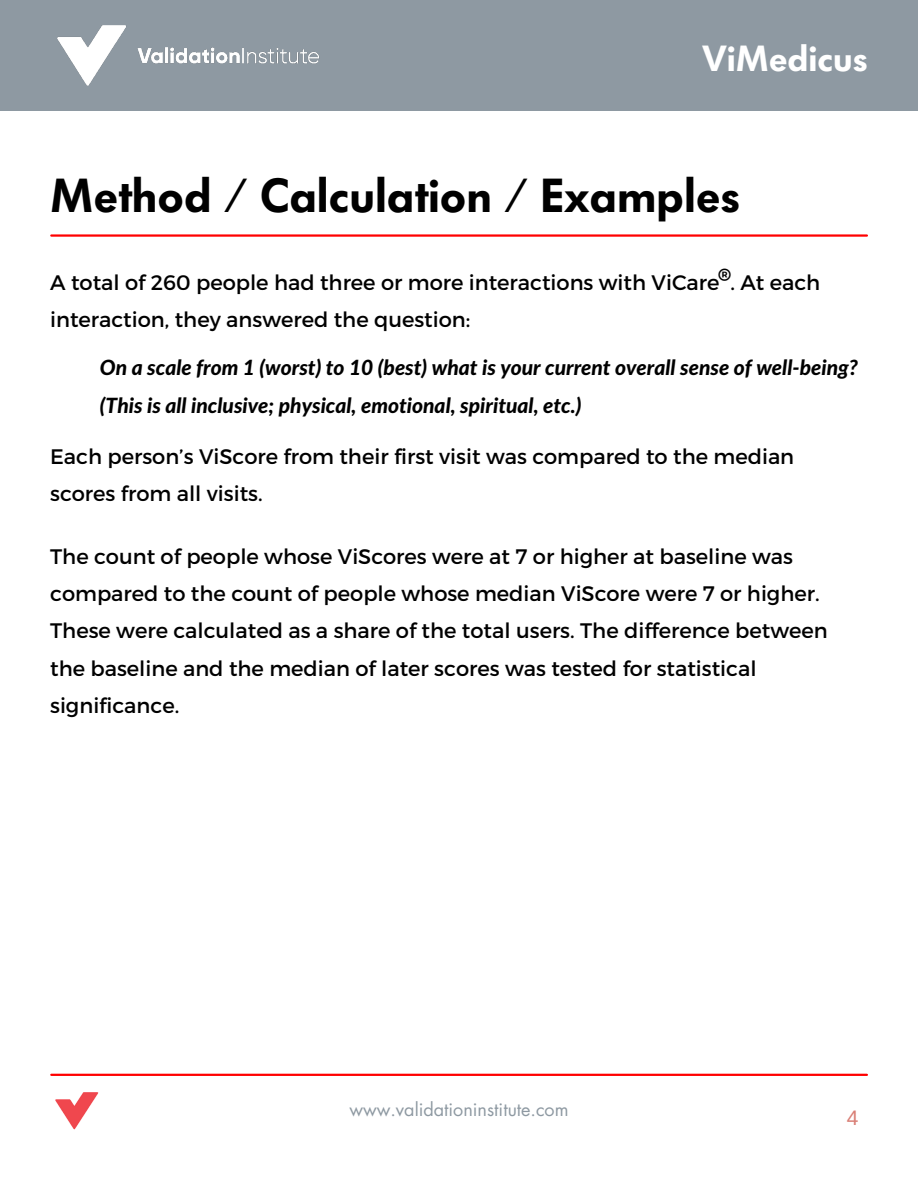
<style>
.page{position:relative;width:918px;height:1188px;background:#fff}
.page>*{position:absolute;margin:0;border:0;box-sizing:border-box;transform-origin:0 0}
.t1{font:600 47.25px "Futura BQ";color:#000}
.t2{font:600 36px "Futura BQ";color:#fff}
.t3{font:21px/37.2px "Montserrat";color:#000}
.t4{font:italic 800 21px/37.2px "Lato";color:#000}
.t5{font:21px "Arimo";color:#d97f76}
.t6{font:18px "Futura LT";color:#8e99a2}
.t7{font:700 18px "Montserrat";color:#000}
</style>
<div class="page">
<div style="left:0;top:0;width:918px;height:111px;background:#8e99a2"></div>
<img style="left:57px;top:25px;width:262px;height:61px">
<hr style="left:51px;top:1074px;width:816px;height:2px;background:#f00">
<img style="left:55px;top:1092px;width:44px;height:38px">
<hr style="left:51px;top:234px;width:816px;height:3px;background:#f00">
<h2 class="t2" style="left:702px;top:38px;width:167px">ViMedicus</h2>
<h1 class="t1" style="left:50px;top:168px;width:692px">Method / Calculation / Examples</h1>
<p class="t7" style="left:718px;top:263px;width:15px">®</p>
<p class="t3" style="left:50px;top:263px;width:772px">A total of 260 people had three or more interactions with ViCare . At each interaction, they answered the question:</p>
<p class="t4" style="left:100px;top:350px;width:760px">On a scale from 1 (worst) to 10 (best) what is your current overall sense of well-being? (This is all inclusive; physical, emotional, spiritual, etc.)</p>
<p class="t3" style="left:50px;top:437px;width:746px">Each person’s ViScore from their first visit was compared to the median scores from all visits.</p>
<p class="t3" style="left:50px;top:537px;width:779px">The count of people whose ViScores were at 7 or higher at baseline was compared to the count of people whose median ViScore were 7 or higher.<br>These were calculated as a share of the total users. The difference between the baseline and the median of later scores was tested for statistical significance.</p>
<p class="t6" style="left:349px;top:1098px;width:221px">www.validationinstitute.com</p>
<p class="t5" style="left:847px;top:1106px;width:13px">4</p>
</div>
